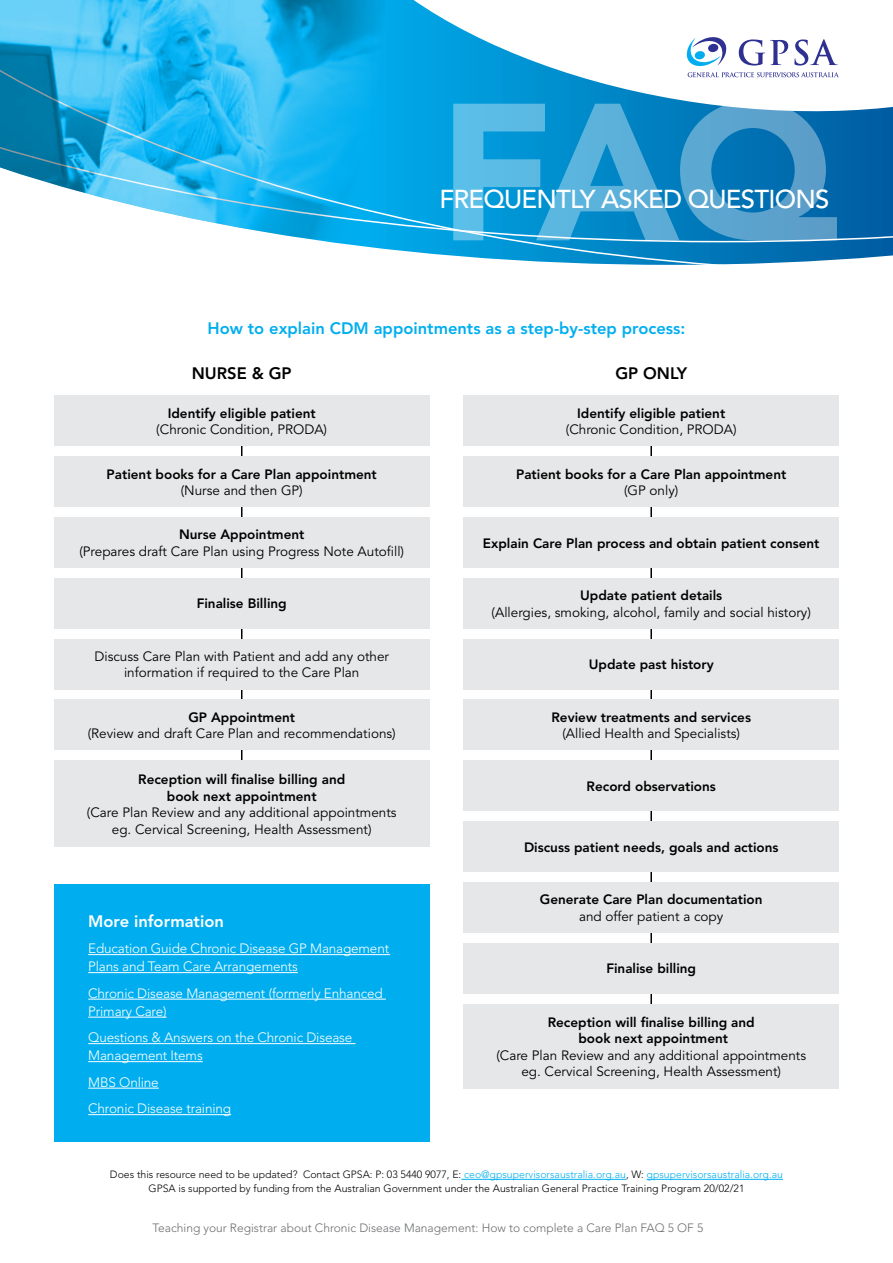
<style>
.page{position:relative;width:893px;height:1263px;background:#fff}
.page>*{position:absolute;margin:0;border:0;box-sizing:border-box;transform-origin:0 0}
.t1{font:900 192.9px "Avenir LT Std";color:#fff}
.t2{font:500 25.8px "Avenir LT Std";letter-spacing:-.03em;color:#fff}
.t3{font:800 16.5px "Avenir LT Std";color:#00aeef}
.t4{font:800 16.5px "Avenir LT Std";color:#fff}
.t5{font:800 16.5px "Avenir LT Std";color:#000}
.t6{font:13.5px/16.5px "Avenir LT Std";color:#000;text-align:center}
.t7{font:800 13.5px/16.5px "Avenir LT Std";color:#000;text-align:center}
.t8{font:300 13.5px/18px "Avenir LT Std";letter-spacing:-.01em;color:#fff}
.t9{font:300 12px "Avenir LT Std";color:#6d6e71}
.t10{font:300 10.5px/13.5px "Avenir";color:#000;text-align:center}
.s1{color:#00aeef}
</style>
<div class="page">
<svg style="left:323px;top:136px;width:570px;height:129px;background:#128ac7"></svg>
<svg style="left:387px;top:0;width:506px;height:136px"></svg>
<svg style="left:687px;top:37px;width:39px;height:29px"></svg>
<svg style="left:688px;top:72px;width:151px;height:5px"></svg>
<svg style="left:739px;top:39px;width:49px;height:27px"></svg>
<svg style="left:794px;top:39px;width:44px;height:27px"></svg>
<img style="left:0;top:0;width:387px;height:241px">
<hr style="left:650px;top:438px;width:2px;height:594px;background:#000">
<hr style="left:241px;top:438px;width:1px;height:366px;background:#000">
<div style="left:54px;top:395px;width:375px;height:51px;background:#e6e7e8"></div>
<div style="left:463px;top:395px;width:376px;height:51px;background:#e6e7e8"></div>
<div style="left:54px;top:456px;width:375px;height:51px;background:#e6e7e8"></div>
<div style="left:463px;top:456px;width:376px;height:51px;background:#e6e7e8"></div>
<div style="left:54px;top:517px;width:375px;height:51px;background:#e6e7e8"></div>
<div style="left:463px;top:517px;width:376px;height:51px;background:#e6e7e8"></div>
<div style="left:54px;top:578px;width:375px;height:51px;background:#e6e7e8"></div>
<div style="left:463px;top:578px;width:376px;height:51px;background:#e6e7e8"></div>
<div style="left:54px;top:639px;width:375px;height:50px;background:#e6e7e8"></div>
<div style="left:463px;top:639px;width:376px;height:50px;background:#e6e7e8"></div>
<div style="left:54px;top:700px;width:375px;height:50px;background:#e6e7e8"></div>
<div style="left:463px;top:700px;width:376px;height:50px;background:#e6e7e8"></div>
<div style="left:54px;top:760px;width:375px;height:87px;background:#e6e7e8"></div>
<div style="left:463px;top:760px;width:376px;height:51px;background:#e6e7e8"></div>
<div style="left:463px;top:821px;width:376px;height:51px;background:#e6e7e8"></div>
<div style="left:463px;top:882px;width:376px;height:51px;background:#e6e7e8"></div>
<div style="left:463px;top:943px;width:376px;height:50px;background:#e6e7e8"></div>
<div style="left:463px;top:1004px;width:376px;height:85px;background:#e6e7e8"></div>
<div style="left:54px;top:884px;width:375px;height:258px;background:#00aeef"></div>
<hr style="left:88px;top:954px;width:302px;height:1px;background:#fff">
<hr style="left:88px;top:972px;width:210px;height:1px;background:#fff">
<hr style="left:88px;top:999px;width:298px;height:1px;background:#fff">
<hr style="left:88px;top:1017px;width:79px;height:1px;background:#fff">
<hr style="left:88px;top:1043px;width:268px;height:1px;background:#fff">
<hr style="left:88px;top:1061px;width:115px;height:1px;background:#fff">
<hr style="left:88px;top:1088px;width:71px;height:1px;background:#fff">
<hr style="left:88px;top:1114px;width:143px;height:1px;background:#fff">
<hr style="left:461px;top:1179px;width:165px;height:1px;background:#00aeef">
<hr style="left:647px;top:1179px;width:136px;height:1px;background:#00aeef">
<h1 class="t1" style="left:438px;top:56px;width:401px">FAQ</h1>
<h2 class="t2" style="left:439px;top:184px;width:391px">FREQUENTLY ASKED QUESTIONS</h2>
<p class="t3" style="left:208px;top:318px;width:479px">How to explain CDM appointments as a step-by-step process:</p>
<p class="t5" style="left:192px;top:364px;width:101px">NURSE &amp; GP</p>
<p class="t5" style="left:615px;top:364px;width:73px">GP ONLY</p>
<p class="t7" style="left:168px;top:405px;width:150px">Identify eligible patient</p>
<p class="t6" style="left:156px;top:422px;width:172px">(Chronic Condition, PRODA)</p>
<p class="t7" style="left:107px;top:466px;width:272px">Patient books for a Care Plan appointment</p>
<p class="t6" style="left:181px;top:482px;width:124px">(Nurse and then GP)</p>
<p class="t7" style="left:179px;top:526px;width:127px">Nurse Appointment</p>
<p class="t6" style="left:79px;top:543px;width:326px">(Prepares draft Care Plan using Progress Note Autofill)</p>
<p class="t7" style="left:197px;top:595px;width:92px">Finalise Billing</p>
<p class="t7" style="left:577px;top:405px;width:150px">Identify eligible patient</p>
<p class="t6" style="left:566px;top:422px;width:172px">(Chronic Condition, PRODA)</p>
<p class="t7" style="left:516px;top:466px;width:272px">Patient books for a Care Plan appointment</p>
<p class="t6" style="left:624px;top:482px;width:56px">(GP only)</p>
<p class="t7" style="left:483px;top:535px;width:338px">Explain Care Plan process and obtain patient consent</p>
<p class="t7" style="left:580px;top:587px;width:144px">Update patient details</p>
<p class="t6" style="left:492px;top:604px;width:321px">(Allergies, smoking, alcohol, family and social history)</p>
<p class="t6" style="left:94px;top:648px;width:296px">Discuss Care Plan with Patient and add any other information if required to the Care Plan</p>
<p class="t7" style="left:589px;top:656px;width:126px">Update past history</p>
<p class="t7" style="left:188px;top:709px;width:108px">GP Appointment</p>
<p class="t6" style="left:88px;top:726px;width:310px">(Review and draft Care Plan and recommendations)</p>
<p class="t7" style="left:551px;top:709px;width:201px">Review treatments and services</p>
<p class="t6" style="left:562px;top:726px;width:179px">(Allied Health and Specialists)</p>
<p class="t7" style="left:138px;top:771px;width:209px">Reception will finalise billing and book next appointment</p>
<p class="t6" style="left:87px;top:805px;width:311px">(Care Plan Review and any additional appointments eg. Cervical Screening, Health Assessment)</p>
<p class="t4" style="left:88px;top:911px;width:137px">More information</p>
<p class="t8" style="left:88px;top:940px;width:302px">Education Guide Chronic Disease GP Management<br>Plans and Team Care Arrangements</p>
<p class="t8" style="left:88px;top:984px;width:296px">Chronic Disease Management (formerly Enhanced<br>Primary Care)</p>
<p class="t8" style="left:88px;top:1029px;width:266px">Questions &amp; Answers on the Chronic Disease<br>Management Items</p>
<p class="t8" style="left:88px;top:1069px;width:144px;line-height:26.5px">MBS Online<br>Chronic Disease training</p>
<p class="t7" style="left:587px;top:778px;width:131px">Record observations</p>
<p class="t7" style="left:524px;top:839px;width:256px">Discuss patient needs, goals and actions</p>
<p class="t7" style="left:540px;top:891px;width:224px">Generate Care Plan documentation</p>
<p class="t6" style="left:579px;top:908px;width:146px">and offer patient a copy</p>
<p class="t7" style="left:606px;top:960px;width:91px">Finalise billing</p>
<p class="t7" style="left:548px;top:1013px;width:209px">Reception will finalise billing and book next appointment</p>
<p class="t6" style="left:496px;top:1047px;width:311px">(Care Plan Review and any additional appointments eg. Cervical Screening, Health Assessment)</p>
<p class="t10" style="left:110px;top:1168px;width:674px">Does this resource need to be updated? Contact GPSA: P: 03 5440 9077, E: <span class="s1">ceo@gpsupervisorsaustralia.org.au</span>, W: <span class="s1">gpsupervisorsaustralia.org.au<br></span>GPSA is supported by funding from the Australian Government under the Australian General Practice Training Program 20/02/21</p>
<p class="t9" style="left:153px;top:1220px;width:552px">Teaching your Registrar about Chronic Disease Management: How to complete a Care Plan FAQ 5 OF 5</p>
</div>
